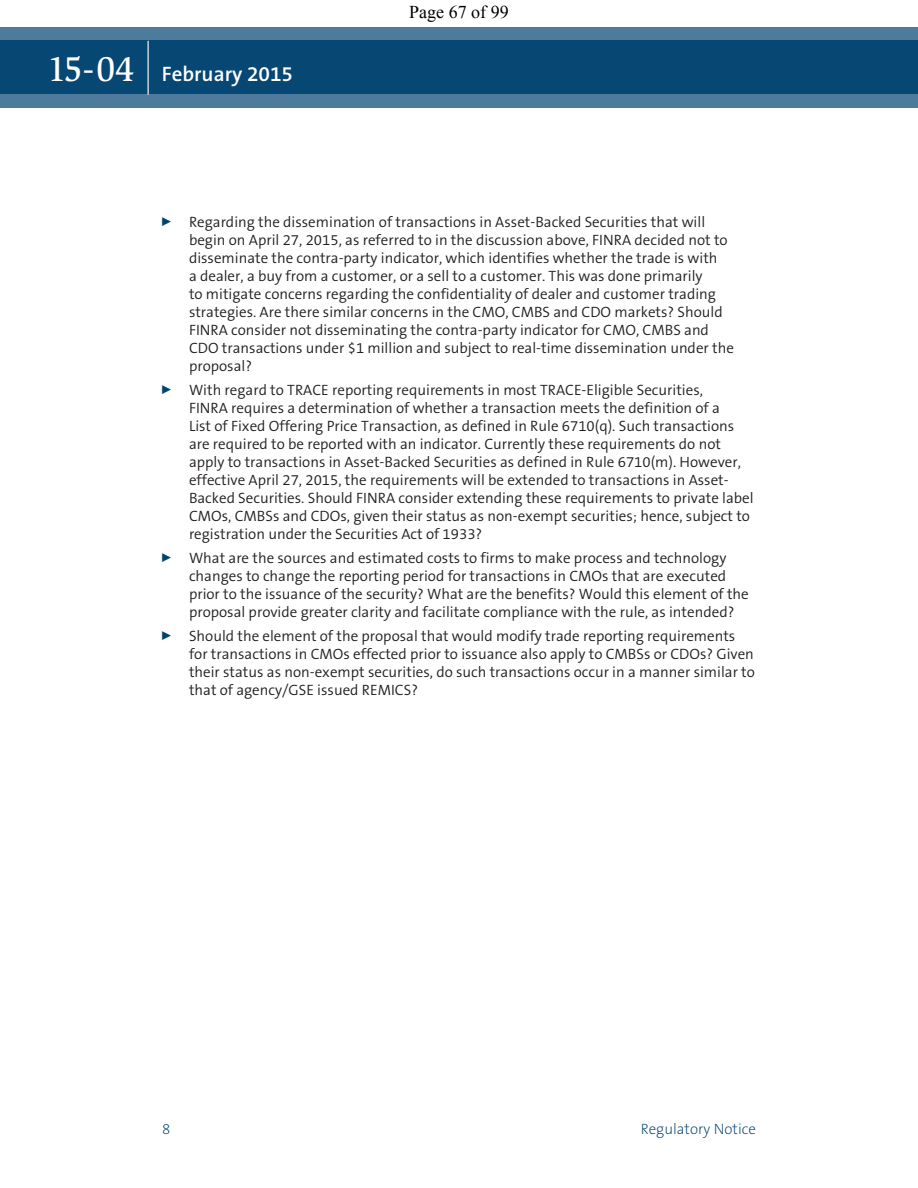
<style>
.page{position:relative;width:918px;height:1188px;background:#fff}
.page>*{position:absolute;margin:0;border:0;box-sizing:border-box;transform-origin:0 0}
.t1{font:600 21px "The Sans B6";color:#fff}
.t2{font:18px "Times New Roman";color:#000}
.t3{font:300 15px/18px "The Sans B4";color:#231f20}
.t4{font:200 15px "The Sans B2";color:#004270}
.s1{font-family:"Slimbach LT";font-weight:500;font-size:36px}
</style>
<div class="page">
<svg style="left:0;top:27px;width:918px;height:81px;background:#1e5881"></svg>
<hr style="left:148px;top:41px;width:1px;height:54px;background:#fff">
<h1 class="t1" style="left:47px;top:63px;width:247px"><span class="s1">15-04</span> February 2015</h1>
<p class="t2" style="left:409px;top:0;width:101px">Page 67 of 99</p>
<p class="t3" style="left:189px;top:213px;width:546px;text-indent:-27px"><sup>0</sup> Regarding the dissemination of transactions in Asset-Backed Securities that will begin on April 27, 2015, as referred to in the discussion above, FINRA decided not to disseminate the contra-party indicator, which identifies whether the trade is with<br>a dealer, a buy from a customer, or a sell to a customer. This was done primarily<br>to mitigate concerns regarding the confidentiality of dealer and customer trading strategies. Are there similar concerns in the CMO, CMBS and CDO markets? Should FINRA consider not disseminating the contra-party indicator for CMO, CMBS and CDO transactions under $1 million and subject to real-time dissemination under the proposal?</p>
<p class="t3" style="left:189px;top:381px;width:566px;text-indent:-27px"><sup>0</sup> With regard to TRACE reporting requirements in most TRACE-Eligible Securities,<br>FINRA requires a determination of whether a transaction meets the definition of a<br>List of Fixed Offering Price Transaction, as defined in Rule 6710(q). Such transactions are required to be reported with an indicator. Currently these requirements do not apply to transactions in Asset-Backed Securities as defined in Rule 6710(m). However, effective April 27, 2015, the requirements will be extended to transactions in Asset-Backed Securities. Should FINRA consider extending these requirements to private label CMOs, CMBSs and CDOs, given their status as non-exempt securities; hence, subject to registration under the Securities Act of 1933?</p>
<p class="t3" style="left:189px;top:549px;width:561px;text-indent:-27px"><sup>0</sup> What are the sources and estimated costs to firms to make process and technology changes to change the reporting period for transactions in CMOs that are executed prior to the issuance of the security? What are the benefits? Would this element of the proposal provide greater clarity and facilitate compliance with the rule, as intended?</p>
<p class="t3" style="left:189px;top:627px;width:568px;text-indent:-27px"><sup>0</sup> Should the element of the proposal that would modify trade reporting requirements for transactions in CMOs effected prior to issuance also apply to CMBSs or CDOs? Given their status as non-exempt securities, do such transactions occur in a manner similar to that of agency/GSE issued REMICS?</p>
<p class="t4" style="left:162px;top:1121px;width:10px">8</p>
<p class="t4" style="left:641px;top:1121px;width:117px">Regulatory Notice</p>
</div>
